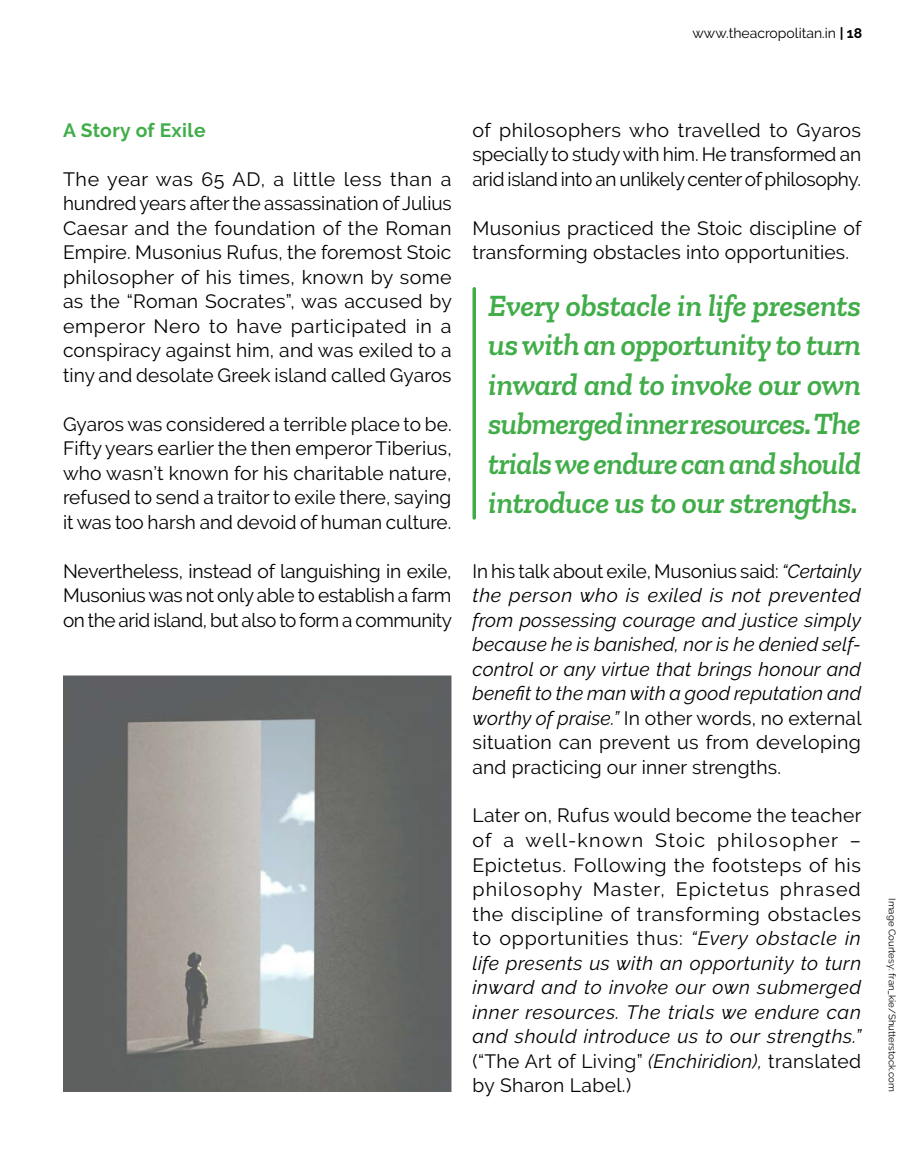
<style>
.page{position:relative;width:924px;height:1155px;background:#fff}
.page>*{position:absolute;margin:0;border:0;box-sizing:border-box;transform-origin:0 0}
.t1{font:italic 600 31.5px/39.4px "Zilla Slab";letter-spacing:-.015em;color:#41ad49;text-align:justify}
.t2{font:19.25px/24.5px "Raleway";letter-spacing:.005em;color:#000;text-align:justify}
.t3{font:italic 19.25px/24.5px "Raleway";letter-spacing:.01em;color:#000;text-align:justify}
.t4{font:700 19.25px "Raleway";letter-spacing:.02em;color:#41ad49}
.t5{font:14px "Raleway";color:#000}
.t6{font:9.62px "Raleway";color:#000}
.s1{font-weight:700}
.s2{font-style:normal}
.s3{font-style:italic}
</style>
<div class="page">
<svg style="left:472px;top:289px;width:4px;height:229px"></svg>
<img style="left:63px;top:676px;width:389px;height:416px">
<p class="t5" style="left:693px;top:25px;width:171px">www.theacropolitan.in <span class="s1">| 18</span></p>
<p class="t4" style="left:63px;top:119px;width:144px">A Story of Exile</p>
<p class="t2" style="left:63px;top:166px;width:390px">The year was 65 AD, a little less than a hundred years after the assassination of Julius Caesar and the foundation of the Roman Empire. Musonius Rufus, the foremost Stoic philosopher of his times, known by some as the “Roman Socrates”, was accused by emperor Nero to have participated in a conspiracy against him, and was exiled to a tiny and desolate Greek island called Gyaros</p>
<p class="t2" style="left:63px;top:411px;width:390px">Gyaros was considered a terrible place to be.<br>Fifty years earlier the then emperor Tiberius, who wasn’t known for his charitable nature, refused to send a traitor to exile there, saying it was too harsh and devoid of human culture.</p>
<p class="t2" style="left:63px;top:558px;width:391px">Nevertheless, instead of languishing in exile, Musonius was not only able to establish a farm on the arid island, but also to form a community</p>
<p class="t2" style="left:472px;top:117px;width:390px">of philosophers who travelled to Gyaros specially to study with him. He transformed an arid island into an unlikely center of philosophy.</p>
<p class="t2" style="left:472px;top:215px;width:390px">Musonius practiced the Stoic discipline of transforming obstacles into opportunities.</p>
<h1 class="t1" style="left:488px;top:286px;width:374px">Every obstacle in life presents us with an opportunity to turn inward and to invoke our own submerged inner resources. The trials we endure can and should introduce us to our strengths.</h1>
<p class="t3" style="left:472px;top:558px;width:391px"><span class="s2">In his talk about exile, Musonius said:</span> “Certainly the person who is exiled is not prevented from possessing courage and justice simply because he is banished, nor is he denied self&shy;control or any virtue that brings honour and benefit to the man with a good reputation and worthy of praise.” <span class="s2">In other words, no external situation can prevent us from developing and practicing our inner strengths.</span></p>
<p class="t2" style="left:472px;top:803px;width:390px">Later on, Rufus would become the teacher of a well-known Stoic philosopher – Epictetus. Following the footsteps of his philosophy Master, Epictetus phrased the discipline of transforming obstacles to opportunities thus: <span class="s3">“Every obstacle in life presents us with an opportunity to turn inward and to invoke our own submerged inner resources. The trials we endure can and should introduce us to our strengths.” </span>(“The Art of Living” <span class="s3">(Enchiridion),</span> translated by Sharon Label.)</p>
<p class="t6" style="left:898px;top:898px;width:195px;rotate:90deg">Image Courtesy: fran_kie/Shutterstock.com</p>
</div>
